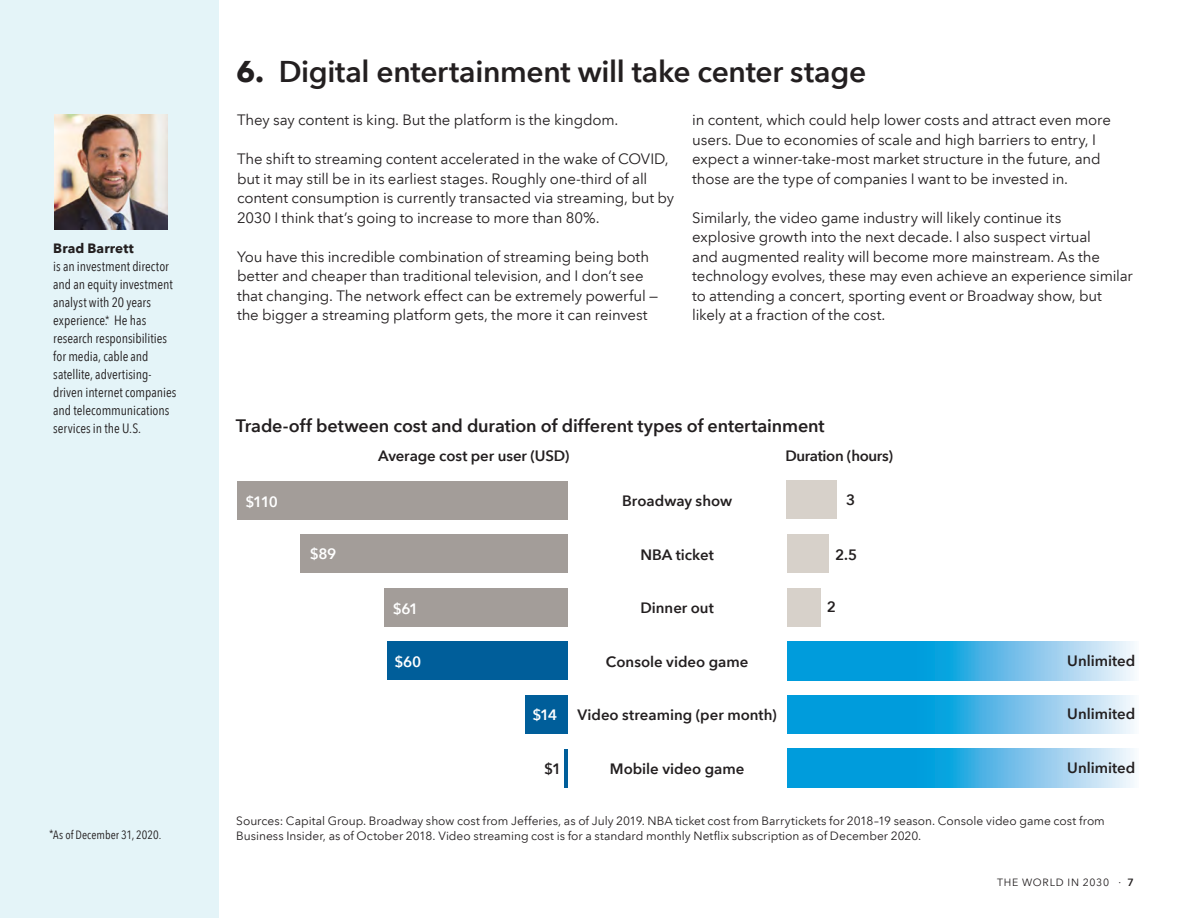
<style>
.page{position:relative;width:1188px;height:918px;background:#fff}
.page>*{position:absolute;margin:0;border:0;box-sizing:border-box;transform-origin:0 0}
.Body_9_12_Reg{font:600 30px "Avenir Next LT Com";letter-spacing:-.01em;color:#231f20}
.Body_9_12_Reg-2{font:600 18px "Avenir Next LT Com";letter-spacing:-.005em;color:#231f20}
.Body_9_12_Reg-3{font:15px/19.5px "Avenir Next LT Com";letter-spacing:-.01em;color:#231f20}
.t1{font:600 15px "Avenir Next LT Com";color:#231f20}
.t2{font:600 15px "Avenir Next LT Com";letter-spacing:-.08em;color:#fff}
.t3{font:600 15px "Avenir Next LT Com";letter-spacing:-.025em;color:#231f20}
.Body_9_12_Reg-4{font:condensed 13.5px/18px "Avenir Next LT Com";color:#231f20}
.Body_9_12_Reg-5{font:12px/15px "Avenir Next LT Com";color:#231f20}
.Body_9_12_Reg-6{font:condensed 12px "Avenir Next LT Com";letter-spacing:.005em;color:#231f20}
.t4{font:10.5px "Avenir Next LT Com";letter-spacing:.075em;color:#231f20}
.s1{font-weight:700;font-stretch:normal}
.s2{font-weight:700}
.s3{font-style:inherit}
.s4{font-weight:600}
</style>
<div class="page">
<div style="left:0;top:0;width:219px;height:918px;background:#e4f4f8"></div>
<img style="left:54px;top:114px;width:114px;height:115px">
<div style="left:787px;top:481px;width:50px;height:38px;background:#d7d1ca"></div>
<div style="left:787px;top:534px;width:42px;height:39px;background:#d7d1ca"></div>
<div style="left:787px;top:588px;width:33px;height:39px;background:#d7d1ca"></div>
<div style="left:237px;top:481px;width:330px;height:38px;background:#a39d99"></div>
<div style="left:300px;top:534px;width:267px;height:39px;background:#a39d99"></div>
<div style="left:384px;top:588px;width:183px;height:39px;background:#a39d99"></div>
<div style="left:387px;top:642px;width:180px;height:38px;background:#005e9a"></div>
<div style="left:525px;top:695px;width:42px;height:39px;background:#005e9a"></div>
<hr style="left:564px;top:749px;width:3px;height:38px;background:#005e9a">
<svg style="left:788px;top:642px;width:346px;height:38px;background:#4bb5e5"></svg>
<svg style="left:788px;top:695px;width:346px;height:39px;background:#4bb5e5"></svg>
<svg style="left:788px;top:749px;width:346px;height:38px;background:#4bb5e5"></svg>
<p class="Body_9_12_Reg-4" style="left:53px;top:239px;width:125px"><span class="s1">Brad Barrett<br></span>is an investment director and an equity investment analyst with 20 years experience.<sup>*</sup> He has research responsibilities for media, cable and satellite, advertising&shy;driven internet companies and telecommunications services in the U.S.</p>
<p class="Body_9_12_Reg-6" style="left:49px;top:828px;width:114px"><sup>*</sup>As of December 31, 2020.</p>
<p class="Body_9_12_Reg" style="left:236px;top:53px;width:632px"><span class="s2">6.</span> Digital entertainment will take center stage</p>
<p class="Body_9_12_Reg-3" style="left:237px;top:110px;width:383px">They say content is king. But the platform is the kingdom.</p>
<p class="Body_9_12_Reg-3" style="left:237px;top:149px;width:439px">The shift to streaming content accelerated in the wake of COVID, but it may still be in its earliest stages. Roughly one-third of all content consumption is currently transacted via streaming, but by 2030 I think that’s going to increase to more than 80%.</p>
<p class="Body_9_12_Reg-3" style="left:237px;top:247px;width:423px">You have this incredible combination of streaming being both better and cheaper than traditional television, and I don’t see that changing. The network effect can be extremely powerful — the bigger a streaming platform gets, the more it can reinvest</p>
<p class="Body_9_12_Reg-3" style="left:692px;top:110px;width:420px">in content, which could help lower costs and attract even more users. Due to economies of scale and high barriers to entry, I expect a winner-take-most market structure in the future, and those are the type of companies I want to be invested in.</p>
<p class="Body_9_12_Reg-3" style="left:692px;top:208px;width:442px">Similarly, the video game industry will likely continue its<br>explosive growth into the next decade. I also suspect virtual<br>and augmented reality will become more mainstream. As the technology evolves, these may even achieve an experience similar to attending a concert, sporting event or Broadway show, but likely at a fraction of the cost.</p>
<p class="Body_9_12_Reg-2" style="left:236px;top:415px;width:590px">Trade-off between cost and duration of different types of entertainment</p>
<p class="t2" style="left:245px;top:492px;width:34px">$110</p>
<p class="t2" style="left:310px;top:545px;width:28px">$89</p>
<p class="t1" style="left:378px;top:447px;width:193px">Average cost per user (USD)</p>
<p class="t3" style="left:785px;top:447px;width:109px">Duration (hours)</p>
<p class="t2" style="left:393px;top:599px;width:27px">$61</p>
<p class="t2" style="left:395px;top:653px;width:28px">$60</p>
<p class="t2" style="left:532px;top:706px;width:26px">$14</p>
<p class="t1" style="left:544px;top:760px;width:19px">$1</p>
<p class="t1" style="left:622px;top:492px;width:111px">Broadway show</p>
<p class="t1" style="left:640px;top:546px;width:75px">NBA ticket</p>
<p class="t1" style="left:640px;top:599px;width:75px">Dinner out</p>
<p class="t1" style="left:606px;top:653px;width:144px">Console video game</p>
<p class="t1" style="left:578px;top:706px;width:201px">Video streaming (per month)</p>
<p class="t1" style="left:610px;top:760px;width:136px">Mobile video game</p>
<p class="t1" style="left:846px;top:490px;width:11px">3</p>
<p class="t1" style="left:835px;top:546px;width:24px">2.5</p>
<p class="t1" style="left:827px;top:597px;width:11px">2</p>
<p class="t1" style="left:1067px;top:651px;width:69px">Unlimited</p>
<p class="t1" style="left:1067px;top:705px;width:69px">Unlimited</p>
<p class="t1" style="left:1067px;top:758px;width:69px">Unlimited</p>
<p class="Body_9_12_Reg-5" style="left:236px;top:813px;width:870px">Sources: Capital Group. Broadway show cost from Jefferies, as of July 2019. NBA ticket cost from Barrytickets for 2018–19 season. Console video game cost from<br>Business Insider, as of October 2018. Video streaming cost is for a standard monthly Netflix subscription as of December 2020.</p>
<p class="t4" style="left:997px;top:876px;width:138px">THE WORLD IN 2030 <span class="s3">·</span> <span class="s4">7</span></p>
</div>
